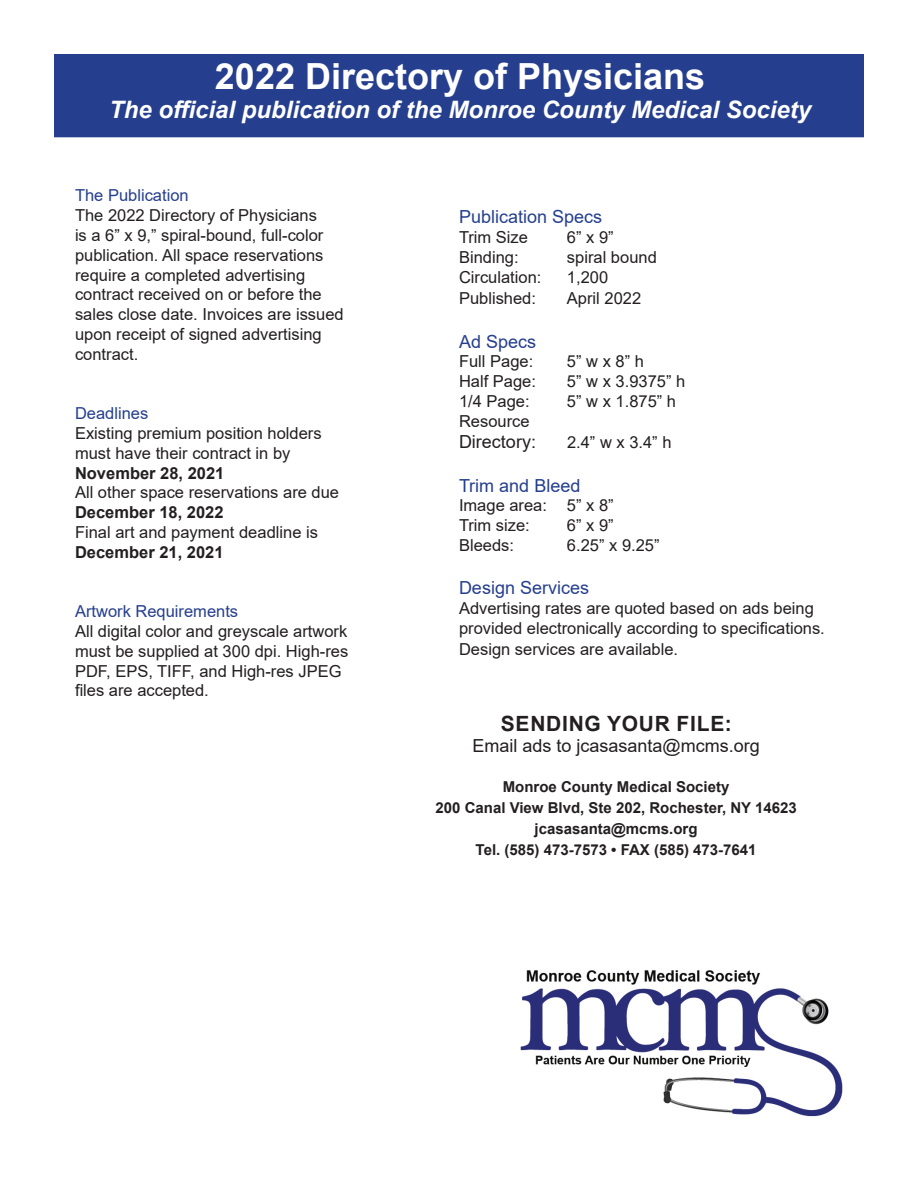
<style>
.page{position:relative;width:918px;height:1188px;background:#fff}
.page>*{position:absolute;margin:0;border:0;box-sizing:border-box;transform-origin:0 0}
.t1{font:700 36px "Arial";color:#fff}
.t2{font:italic 700 24px "Arial";color:#fff}
.t3{font:700 21px "Arial";letter-spacing:.035em;color:#231f20}
.t4{font:18px "Arial";color:#253f8e}
.t5{font:18px "Arial";color:#231f20}
.t6{font:16.5px/19.8px "Arial";color:#231f20}
.t7{font:16.5px "Arial";color:#253f8e}
.t8{font:700 15px "Arial";color:#231f20}
.s1{font-weight:700}
</style>
<div class="page">
<div style="left:54px;top:54px;width:810px;height:83px;background:#253f8e"></div>
<img style="left:520px;top:970px;width:323px;height:147px">
<p class="t1" style="left:215px;top:51px;width:492px">2022 Directory of Physicians</p>
<p class="t2" style="left:109px;top:94px;width:704px">The official publication of the Monroe County Medical Society</p>
<p class="t7" style="left:75px;top:184px;width:115px">The Publication</p>
<p class="t6" style="left:75px;top:205px;width:270px">The 2022 Directory of Physicians<br>is a 6” x 9,” spiral-bound, full-color publication. All space reservations require a completed advertising contract received on or before the sales close date. Invoices are issued upon receipt of signed advertising contract.</p>
<p class="t7" style="left:75px;top:402px;width:75px">Deadlines</p>
<p class="t6" style="left:75px;top:423px;width:248px">Existing premium position holders must have their contract in by<br><span class="s1">November 28, 2021</span></p>
<p class="t6" style="left:75px;top:483px;width:266px">All other space reservations are due<br><span class="s1">December 18, 2022</span></p>
<p class="t6" style="left:75px;top:522px;width:245px">Final art and payment deadline is<br><span class="s1">December 21, 2021</span></p>
<p class="t7" style="left:75px;top:600px;width:165px">Artwork Requirements</p>
<p class="t6" style="left:75px;top:621px;width:275px">All digital color and greyscale artwork must be supplied at 300 dpi. High-res<br>PDF, EPS, TIFF, and High-res JPEG files are accepted.</p>
<p class="t4" style="left:459px;top:205px;width:145px">Publication Specs</p>
<p class="t6" style="left:459px;top:227px;width:71px">Trim Size</p>
<p class="t6" style="left:567px;top:227px;width:48px">6” x 9”</p>
<p class="t6" style="left:459px;top:247px;width:61px">Binding:</p>
<p class="t6" style="left:567px;top:247px;width:91px">spiral bound</p>
<p class="t6" style="left:459px;top:267px;width:84px">Circulation:</p>
<p class="t6" style="left:567px;top:267px;width:43px">1,200</p>
<p class="t6" style="left:459px;top:289px;width:79px">Published:</p>
<p class="t6" style="left:567px;top:289px;width:76px">April 2022</p>
<p class="t4" style="left:459px;top:329px;width:79px">Ad Specs</p>
<p class="t6" style="left:459px;top:352px;width:76px">Full Page:</p>
<p class="t6" style="left:567px;top:352px;width:79px">5” w x 8” h</p>
<p class="t6" style="left:459px;top:371px;width:79px">Half Page:</p>
<p class="t6" style="left:567px;top:371px;width:120px">5” w x 3.9375” h</p>
<p class="t6" style="left:459px;top:391px;width:72px">1/4 Page:</p>
<p class="t6" style="left:567px;top:391px;width:111px">5” w x 1.875” h</p>
<p class="t6" style="left:459px;top:411px;width:72px">Resource</p>
<p class="t5" style="left:459px;top:430px;width:79px">Directory:</p>
<p class="t6" style="left:567px;top:433px;width:106px">2.4” w x 3.4” h</p>
<p class="t4" style="left:459px;top:473px;width:123px">Trim and Bleed</p>
<p class="t6" style="left:459px;top:496px;width:156px">Image area: 5” x 8”<br>Trim size:</p>
<p class="t6" style="left:567px;top:515px;width:48px">6” x 9”</p>
<p class="t6" style="left:459px;top:535px;width:57px">Bleeds:</p>
<p class="t6" style="left:567px;top:535px;width:94px">6.25” x 9.25”</p>
<p class="t4" style="left:459px;top:576px;width:132px">Design Services</p>
<p class="t6" style="left:459px;top:598px;width:367px">Advertising rates are quoted based on ads being provided electronically according to specifications.</p>
<p class="t6" style="left:459px;top:640px;width:221px">Design services are available.</p>
<p class="t3" style="left:501px;top:709px;width:232px">SENDING YOUR FILE:</p>
<p class="t5" style="left:472px;top:734px;width:289px">Email ads to jcasasanta@mcms.org</p>
<p class="t8" style="left:503px;top:776px;width:228px">Monroe County Medical Society</p>
<p class="t8" style="left:435px;top:797px;width:363px">200 Canal View Blvd, Ste 202, Rochester, NY 14623</p>
<p class="t8" style="left:535px;top:818px;width:165px">jcasasanta@mcms.org</p>
<p class="t8" style="left:476px;top:839px;width:282px">Tel. (585) 473-7573 • FAX (585) 473-7641</p>
</div>
